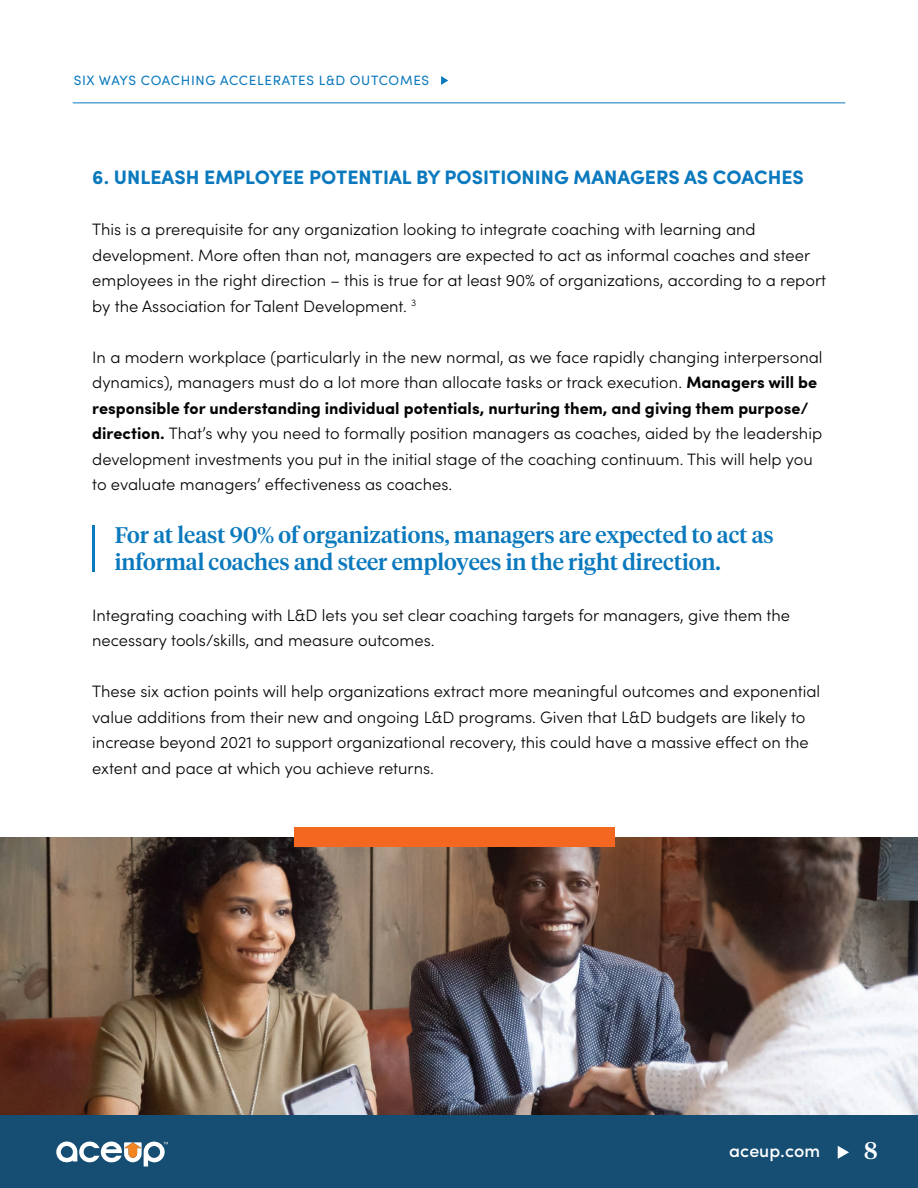
<style>
.page{position:relative;width:918px;height:1188px;background:#fff}
.page>*{position:absolute;margin:0;border:0;box-sizing:border-box;transform-origin:0 0}
.t1{font:500 24px "Tiempos Headline";color:#fff}
.t2{font:500 22.5px/27px "Tiempos Headline";color:#0b79bd}
.t3{font:700 19.5px "Sofia Pro";color:#0b79bd}
.t4{font:500 18px "Sofia Pro";color:#fff}
.t5{font:300 16.5px/25.5px "Sofia Pro";color:#040503}
.t6{font:13.5px "Sofia Pro";letter-spacing:.05em;color:#0b79bd}
.s1{font-weight:700}
</style>
<div class="page">
<div style="left:0;top:1114px;width:918px;height:74px;background:#154d73"></div>
<svg style="left:838px;top:1146px;width:11px;height:13px"></svg>
<hr style="left:73px;top:102px;width:772px;height:1px;background:#0b79bd">
<svg style="left:441px;top:76px;width:7px;height:9px"></svg>
<svg style="left:56px;top:1141px;width:112px;height:26px"></svg>
<hr style="left:92px;top:525px;width:3px;height:47px;background:#0b79bd">
<img style="left:0;top:837px;width:918px;height:277px">
<div style="left:294px;top:828px;width:321px;height:19px;background:#f36721"></div>
<p class="t6" style="left:74px;top:70px;width:357px">SIX WAYS COACHING ACCELERATES L&amp;D OUTCOMES</p>
<p class="t3" style="left:92px;top:162px;width:713px">6. UNLEASH EMPLOYEE POTENTIAL BY POSITIONING MANAGERS AS COACHES</p>
<p class="t5" style="left:92px;top:216px;width:735px">This is a prerequisite for any organization looking to integrate coaching with learning and development. More often than not, managers are expected to act as informal coaches and steer employees in the right direction – this is true for at least 90% of organizations, according to a report by the Association for Talent Development. <sup>3</sup></p>
<p class="t5" style="left:92px;top:343px;width:732px">In a modern workplace (particularly in the new normal, as we face rapidly changing interpersonal dynamics), managers must do a lot more than allocate tasks or track execution. <span class="s1">Managers will be responsible for understanding individual potentials, nurturing them, and giving them purpose/ direction.</span> That’s why you need to formally position managers as coaches, aided by the leadership development investments you put in the initial stage of the coaching continuum. This will help you to evaluate managers’ effectiveness as coaches.</p>
<h2 class="t2" style="left:115px;top:520px;width:661px">For at least 90% of organizations, managers are expected to act as informal coaches and steer employees in the right direction.</h2>
<p class="t5" style="left:92px;top:601px;width:699px">Integrating coaching with L&amp;D lets you set clear coaching targets for managers, give them the necessary tools/skills, and measure outcomes.</p>
<p class="t5" style="left:92px;top:678px;width:730px">These six action points will help organizations extract more meaningful outcomes and exponential value additions from their new and ongoing L&amp;D programs. Given that L&amp;D budgets are likely to increase beyond 2021 to support organizational recovery, this could have a massive effect on the extent and pace at which you achieve returns.</p>
<p class="t4" style="left:729px;top:1137px;width:92px">aceup.com</p>
<h1 class="t1" style="left:864px;top:1134px;width:15px">8</h1>
</div>
